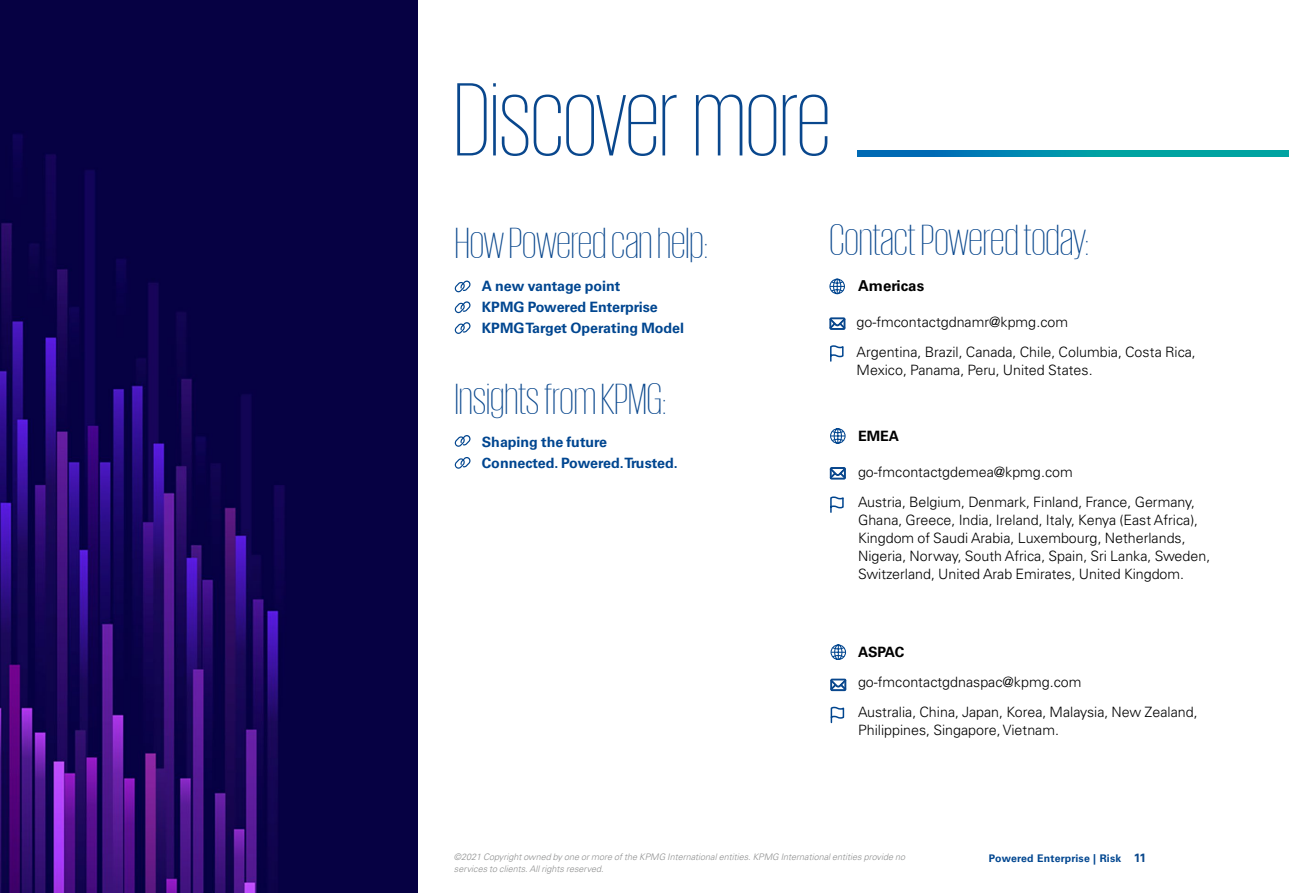
<style>
.page{position:relative;width:1289px;height:893px;background:#fff}
.page>*{position:absolute;margin:0;border:0;box-sizing:border-box;transform-origin:0 0}
.t1{font:200 106.5px "KPMG";color:#09478d}
.t2{font:200 45px "KPMG";color:#09478d}
.t3{font:700 15px "Univers LT Std";color:#000}
.t4{font:300 14.25px/30px "Univers LT Std";color:#000}
.t5{font:700 14.25px/21px "Univers LT Std";color:#004690}
.t6{font:700 14.25px "Univers LT Std";color:#000}
.t7{font:700 10.5px "Univers LT Std";letter-spacing:.025em;color:#004690}
.t8{font:italic 300 9px/12px "Univers LT Std";color:#8e8f8f}
.s1{font-size:12px;color:#09478b}
</style>
<div class="page">
<img style="left:0;top:0;width:417px;height:893px">
<svg style="left:830px;top:467px;width:15px;height:12px"></svg>
<svg style="left:830px;top:496px;width:14px;height:17px"></svg>
<svg style="left:830px;top:428px;width:16px;height:16px"></svg>
<svg style="left:830px;top:706px;width:14px;height:18px"></svg>
<svg style="left:830px;top:679px;width:16px;height:12px"></svg>
<svg style="left:830px;top:644px;width:16px;height:16px"></svg>
<svg style="left:830px;top:345px;width:14px;height:17px"></svg>
<svg style="left:829px;top:278px;width:16px;height:17px"></svg>
<svg style="left:829px;top:318px;width:16px;height:12px"></svg>
<svg style="left:455px;top:280px;width:16px;height:12px"></svg>
<svg style="left:455px;top:435px;width:16px;height:12px"></svg>
<svg style="left:455px;top:457px;width:16px;height:12px"></svg>
<svg style="left:455px;top:301px;width:16px;height:12px"></svg>
<svg style="left:455px;top:322px;width:16px;height:12px"></svg>
<svg style="left:857px;top:150px;width:431px;height:7px;background:#008eaa"></svg>
<h1 class="t1" style="left:454px;top:69px;width:378px">Discover more</h1>
<h2 class="t2" style="left:455px;top:221px;width:255px">How Powered can help:</h2>
<p class="t5" style="left:482px;top:276px;width:204px">A new vantage point<br>KPMG Powered Enterprise<br>KPMG Target Operating Model</p>
<h2 class="t2" style="left:455px;top:377px;width:213px">Insights from KPMG:</h2>
<p class="t5" style="left:482px;top:432px;width:197px">Shaping the future<br>Connected. Powered. Trusted.</p>
<h2 class="t2" style="left:829px;top:218px;width:261px">Contact Powered today:</h2>
<p class="t3" style="left:858px;top:277px;width:68px">Americas</p>
<p class="t4" style="left:856px;top:307px;width:341px">go-fmcontactgdnamr@kpmg.com<br>Argentina, Brazil, Canada, Chile, Columbia, Costa Rica,</p>
<p class="t4" style="left:856px;top:355px;width:237px">Mexico, Panama, Peru, United States.</p>
<p class="t6" style="left:858px;top:428px;width:43px">EMEA</p>
<p class="t4" style="left:858px;top:457px;width:338px">go-fmcontactgdemea@kpmg.com<br>Austria, Belgium, Denmark, Finland, France, Germany,</p>
<p class="t4" style="left:858px;top:511px;width:354px;line-height:18px">Ghana, Greece, India, Ireland, Italy, Kenya (East Africa), Kingdom of Saudi Arabia, Luxembourg, Netherlands, Nigeria, Norway, South Africa, Spain, Sri Lanka, Sweden, Switzerland, United Arab Emirates, United Kingdom.</p>
<p class="t6" style="left:858px;top:644px;width:48px">ASPAC</p>
<p class="t4" style="left:858px;top:667px;width:341px">go-fmcontactgdnaspac@kpmg.com<br>Australia, China, Japan, Korea, Malaysia, New Zealand,</p>
<p class="t4" style="left:858px;top:715px;width:202px">Philippines, Singapore, Vietnam.</p>
<p class="t8" style="left:454px;top:850px;width:453px">©2021 Copyright owned by one or more of the KPMG International entities. KPMG International entities provide no services to clients. All rights reserved.</p>
<p class="t7" style="left:988px;top:852px;width:159px">Powered Enterprise | Risk <span class="s1">11</span></p>
</div>
